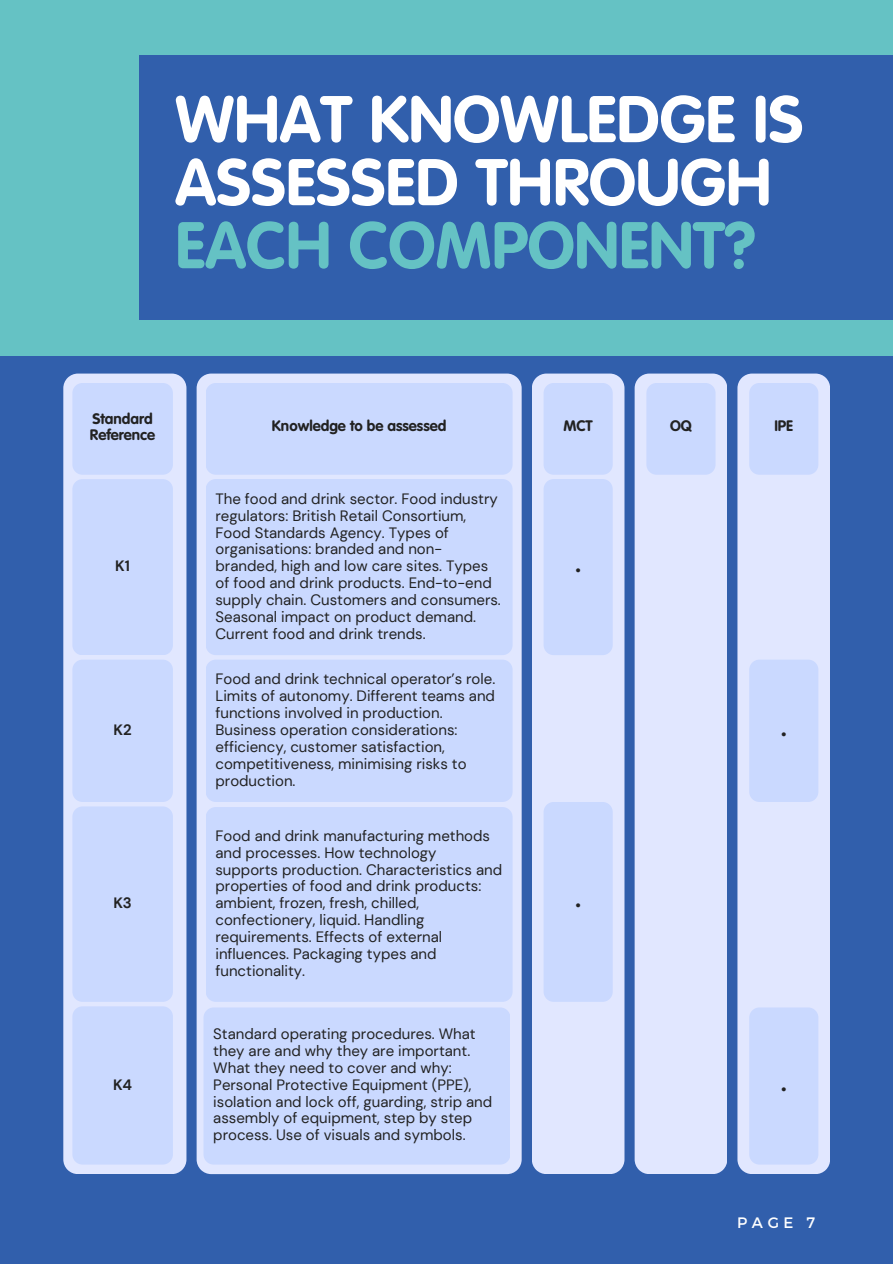
<style>
.page{position:relative;width:893px;height:1264px;background:#fff}
.page>*{position:absolute;margin:0;border:0;box-sizing:border-box;transform-origin:0 0}
.t1{font:700 64.8px/63px "VAG Rounded Std";color:#fff}
.t2{font:700 64.8px "VAG Rounded Std";color:#65c2c4}
.t3{font:700 25.5px "VAG Rounded Std";color:#222}
.t4{font:15.15px "Montserrat";color:#fff}
.t5{font:15px/16.8px "DM Sans";color:#222}
.t6{font:700 15px/16.8px "VAG Rounded Std";color:#222}
.t7{font:700 15px "DM Sans";color:#222}
</style>
<div class="page">
<div style="left:0;top:0;width:892px;height:1263px;background:#315fac"></div>
<div style="left:0;top:0;width:892px;height:355px;background:#65c2c4"></div>
<div style="left:139px;top:56px;width:753px;height:263px;background:#315fac"></div>
<div style="left:63px;top:373px;width:123px;height:800px;background:#e1e7ff"></div>
<svg style="left:196px;top:373px;width:325px;height:801px;background:#dbe2fc"></svg>
<div style="left:72px;top:383px;width:101px;height:91px;background:#cad9ff;border-radius:10px"></div>
<div style="left:206px;top:383px;width:306px;height:91px;background:#cad9ff;border-radius:10px"></div>
<div style="left:206px;top:479px;width:306px;height:176px;background:#cad9ff;border-radius:10px"></div>
<div style="left:206px;top:659px;width:306px;height:143px;background:#cad9ff;border-radius:10px"></div>
<div style="left:72px;top:479px;width:101px;height:176px;background:#cad9ff;border-radius:10px"></div>
<div style="left:532px;top:373px;width:92px;height:800px;background:#e1e7ff"></div>
<div style="left:543px;top:383px;width:69px;height:91px;background:#cad9ff;border-radius:10px"></div>
<div style="left:634px;top:373px;width:93px;height:800px;background:#e1e7ff"></div>
<div style="left:646px;top:383px;width:69px;height:91px;background:#cad9ff;border-radius:10px"></div>
<div style="left:737px;top:373px;width:93px;height:800px;background:#e1e7ff"></div>
<div style="left:749px;top:383px;width:69px;height:91px;background:#cad9ff;border-radius:10px"></div>
<div style="left:543px;top:479px;width:69px;height:176px;background:#cad9ff;border-radius:10px"></div>
<div style="left:543px;top:802px;width:69px;height:199px;background:#cad9ff;border-radius:10px"></div>
<div style="left:72px;top:659px;width:101px;height:142px;background:#cad9ff;border-radius:10px"></div>
<div style="left:206px;top:807px;width:306px;height:194px;background:#cad9ff;border-radius:10px"></div>
<div style="left:72px;top:806px;width:101px;height:195px;background:#cad9ff;border-radius:10px"></div>
<div style="left:749px;top:659px;width:69px;height:143px;background:#cad9ff;border-radius:10px"></div>
<div style="left:72px;top:1006px;width:101px;height:158px;background:#cad9ff;border-radius:10px"></div>
<div style="left:203px;top:1007px;width:307px;height:157px;background:#cad9ff;border-radius:10px"></div>
<div style="left:749px;top:1007px;width:69px;height:157px;background:#cad9ff;border-radius:10px"></div>
<h1 class="t1" style="left:175px;top:93px;width:629px">WHAT KNOWLEDGE IS<br>ASSESSED THROUGH</h1>
<h1 class="t2" style="left:175px;top:218px;width:582px">EACH COMPONENT?</h1>
<p class="t6" style="left:90px;top:411px;width:67px">Standard<br>Reference</p>
<p class="t6" style="left:272px;top:419px;width:176px">Knowledge to be assessed</p>
<p class="t7" style="left:115px;top:556px;width:16px">K1</p>
<p class="t7" style="left:113px;top:720px;width:20px">K2</p>
<p class="t7" style="left:113px;top:892px;width:20px">K3</p>
<p class="t7" style="left:113px;top:1074px;width:21px">K4</p>
<p class="t5" style="left:215px;top:490px;width:287px">The food and drink sector. Food industry regulators: British Retail Consortium, Food Standards Agency. Types of organisations: branded and non&shy;branded, high and low care sites. Types of food and drink products. End-to-end supply chain. Customers and consumers.<br>Seasonal impact on product demand.<br>Current food and drink trends.</p>
<p class="t5" style="left:215px;top:671px;width:281px">Food and drink technical operator’s role.<br>Limits of autonomy. Different teams and functions involved in production.<br>Business operation considerations: efficiency, customer satisfaction, competitiveness, minimising risks to production.</p>
<p class="t5" style="left:215px;top:827px;width:288px">Food and drink manufacturing methods and processes. How technology supports production. Characteristics and properties of food and drink products: ambient, frozen, fresh, chilled, confectionery, liquid. Handling requirements. Effects of external influences. Packaging types and functionality.</p>
<p class="t5" style="left:213px;top:1025px;width:280px">Standard operating procedures. What they are and why they are important.<br>What they need to cover and why:<br>Personal Protective Equipment (PPE), isolation and lock off, guarding, strip and assembly of equipment, step by step process. Use of visuals and symbols.</p>
<p class="t6" style="left:563px;top:419px;width:31px">MCT</p>
<p class="t6" style="left:670px;top:419px;width:23px">OQ</p>
<p class="t6" style="left:774px;top:419px;width:20px">IPE</p>
<h2 class="t3" style="left:574px;top:553px;width:8px">.</h2>
<h2 class="t3" style="left:574px;top:887px;width:8px">.</h2>
<h2 class="t3" style="left:780px;top:716px;width:8px">.</h2>
<h2 class="t3" style="left:780px;top:1071px;width:8px">.</h2>
<p class="t4" style="left:737px;top:1212px;width:79px">PAGE 7</p>
</div>
